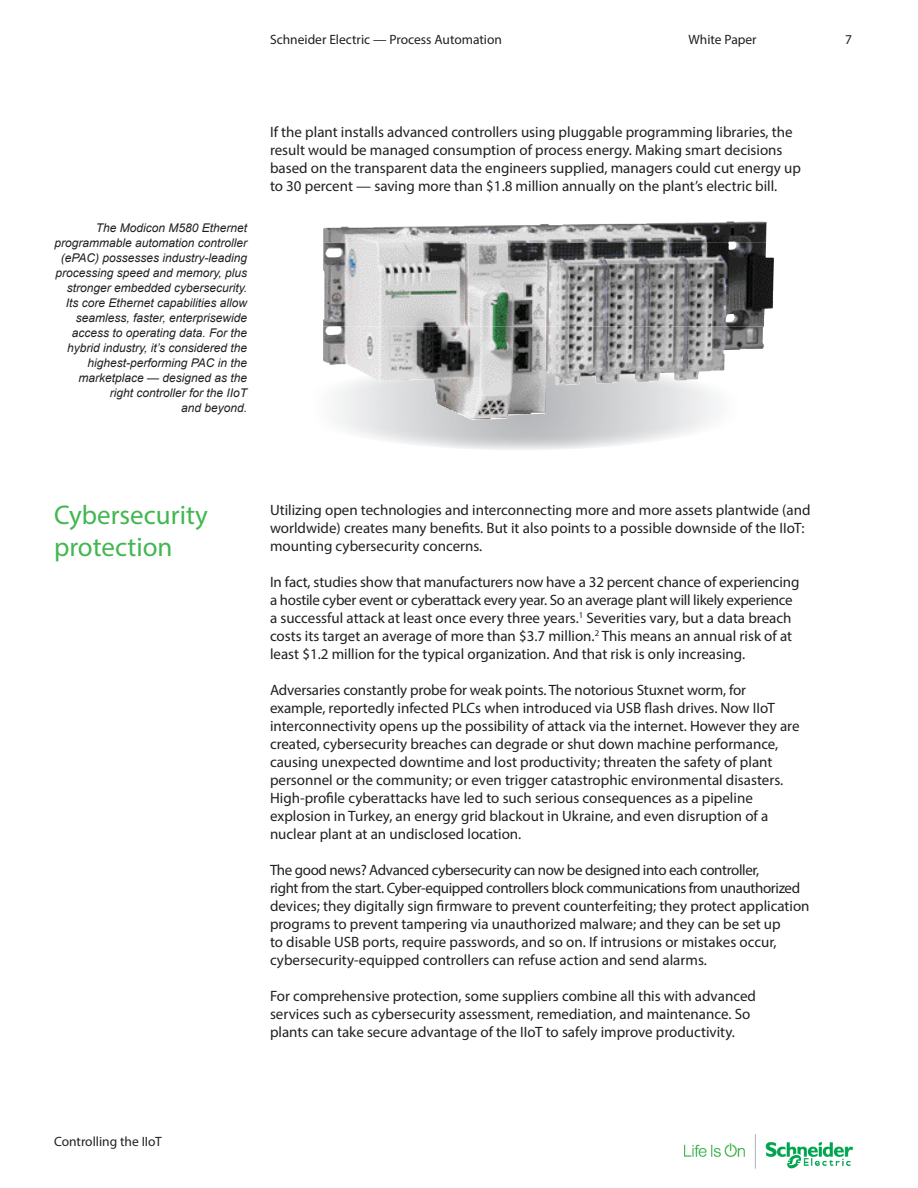
<style>
.page{position:relative;width:918px;height:1188px;background:#fff}
.page>*{position:absolute;margin:0;border:0;box-sizing:border-box;transform-origin:0 0}
.t1{font:27px/32.4px "Myriad Pro";color:#42b751}
.t2{font:15px/18px "Myriad Pro";color:#231f20}
.t3{font:13.5px "Myriad Pro";color:#231f20}
.t4{font:italic 12px/15px "Arial";color:#231f20;text-align:right}
</style>
<div class="page">
<img style="left:684px;top:1134px;width:169px;height:35px">
<svg style="left:291px;top:364px;width:457px;height:86px"></svg>
<img style="left:323px;top:221px;width:444px;height:22px">
<img style="left:323px;top:243px;width:451px;height:83px">
<img style="left:323px;top:326px;width:441px;height:84px">
<img style="left:450px;top:410px;width:96px;height:10px">
<p class="t3" style="left:270px;top:31px;width:234px">Schneider Electric — Process Automation</p>
<p class="t3" style="left:688px;top:31px;width:70px">White Paper</p>
<p class="t4" style="left:96px;top:221px;width:153px">The Modicon M580 Ethernet</p>
<p class="t4" style="left:55px;top:236px;width:194px">programmable automation controller (ePAC) possesses industry-leading processing speed and memory, plus stronger embedded cybersecurity.<br>Its core Ethernet capabilities allow seamless, faster, enterprisewide access to operating data. For the hybrid industry, it’s considered the highest-performing PAC in the</p>
<p class="t4" style="left:79px;top:371px;width:170px">marketplace — designed as the right controller for the IIoT</p>
<p class="t4" style="left:181px;top:401px;width:68px">and beyond.</p>
<p class="t2" style="left:270px;top:123px;width:532px">If the plant installs advanced controllers using pluggable programming libraries, the result would be managed consumption of process energy. Making smart decisions based on the transparent data the engineers supplied, managers could cut energy up to 30 percent — saving more than $1.8 million annually on the plant’s electric bill.</p>
<p class="t1" style="left:54px;top:498px;width:155px">Cybersecurity protection</p>
<p class="t2" style="left:270px;top:501px;width:542px">Utilizing open technologies and interconnecting more and more assets plantwide (and worldwide) creates many benefits. But it also points to a possible downside of the IIoT: mounting cybersecurity concerns.</p>
<p class="t2" style="left:270px;top:573px;width:531px">In fact, studies show that manufacturers now have a 32 percent chance of experiencing a hostile cyber event or cyberattack every year. So an average plant will likely experience a successful attack at least once every three years.<sup>1</sup> Severities vary, but a data breach costs its target an average of more than $3.7 million.<sup>2</sup> This means an annual risk of at least $1.2 million for the typical organization. And that risk is only increasing.</p>
<p class="t2" style="left:270px;top:681px;width:531px">Adversaries constantly probe for weak points. The notorious Stuxnet worm, for example, reportedly infected PLCs when introduced via USB flash drives. Now IIoT interconnectivity opens up the possibility of attack via the internet. However they are created, cybersecurity breaches can degrade or shut down machine performance, causing unexpected downtime and lost productivity; threaten the safety of plant personnel or the community; or even trigger catastrophic environmental disasters.<br>High-profile cyberattacks have led to such serious consequences as a pipeline explosion in Turkey, an energy grid blackout in Ukraine, and even disruption of a nuclear plant at an undisclosed location.</p>
<p class="t2" style="left:270px;top:861px;width:541px">The good news? Advanced cybersecurity can now be designed into each controller,<br>right from the start. Cyber-equipped controllers block communications from unauthorized devices; they digitally sign firmware to prevent counterfeiting; they protect application programs to prevent tampering via unauthorized malware; and they can be set up<br>to disable USB ports, require passwords, and so on. If intrusions or mistakes occur, cybersecurity-equipped controllers can refuse action and send alarms.</p>
<p class="t2" style="left:270px;top:987px;width:487px">For comprehensive protection, some suppliers combine all this with advanced services such as cybersecurity assessment, remediation, and maintenance. So plants can take secure advantage of the IIoT to safely improve productivity.</p>
<p class="t3" style="left:845px;top:31px;width:8px">7</p>
<p class="t3" style="left:54px;top:1133px;width:109px">Controlling the IIoT</p>
</div>
